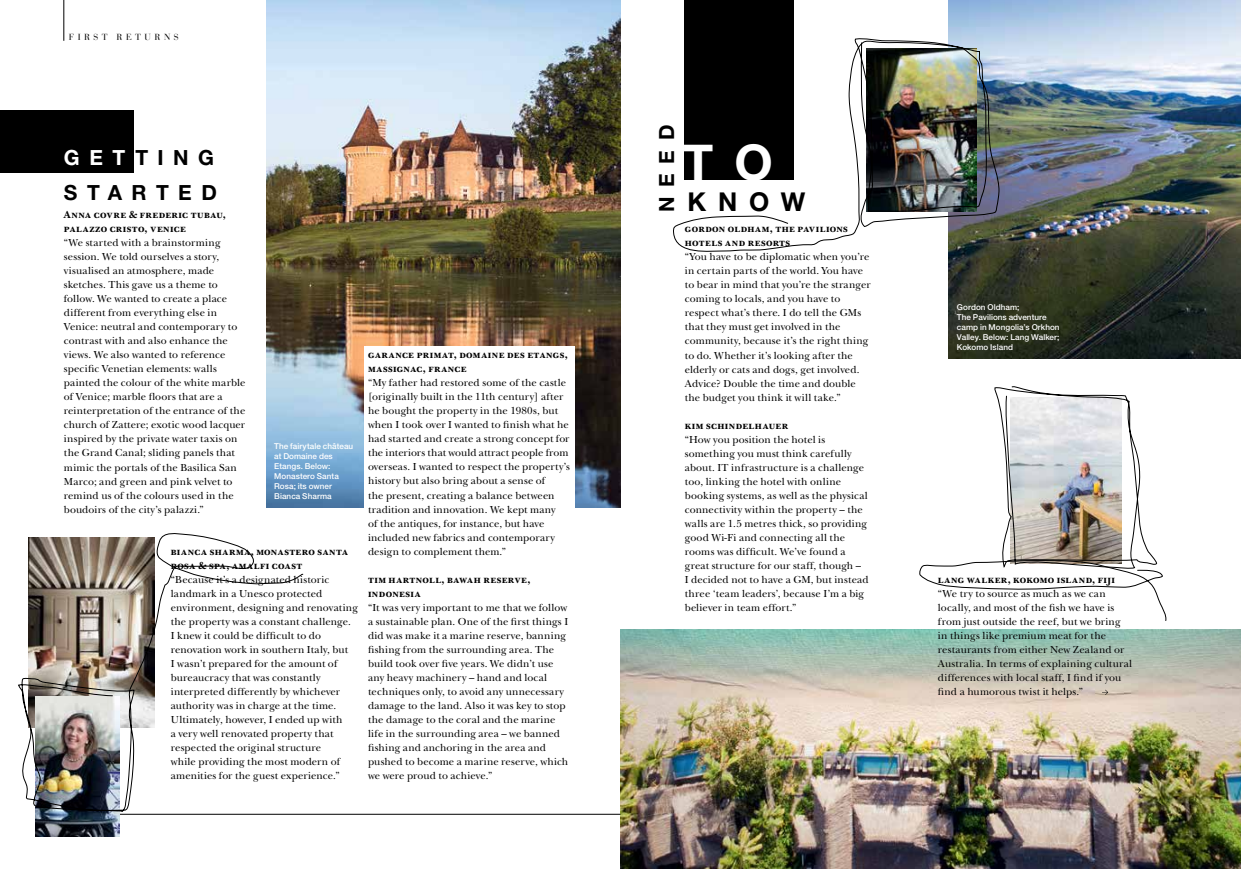
<style>
.page{position:relative;width:1241px;height:869px;background:#fff}
.page>*{position:absolute;margin:0;border:0;box-sizing:border-box;transform-origin:0 0}
.t1{font:700 49.25px "Helvetica Neue LT Std";color:#fff}
.t2{font:700 26px "Helvetica Neue LT Std";color:#000}
.t3{font:700 20.88px/34.9px "Helvetica Neue LT Std";letter-spacing:.455em;color:#000}
.t4{font:10.62px/14px "New Baskerville Std";letter-spacing:.01em;color:#000}
.t5{font:700 10.62px/14px "New Baskerville Std";letter-spacing:.035em;color:#000}
.t6{font:8.75px "Bauer Bodoni";letter-spacing:.4em;color:#000}
.t7{font:500 8.12px/10px "Helvetica Neue LT Std";letter-spacing:.005em;color:#fff}
.s1{color:#fff}
</style>
<div class="page">
<img style="left:620px;top:629px;width:620px;height:239px">
<img style="left:948px;top:0;width:292px;height:358px">
<hr style="left:64px;top:813px;width:556px;height:1px;background:#000">
<hr style="left:64px;top:0;width:1px;height:41px;background:#000">
<svg style="left:1134px;top:787px;width:6px;height:5px"></svg>
<div style="left:684px;top:0;width:110px;height:179px;background:#000"></div>
<img style="left:266px;top:0;width:354px;height:507px">
<div style="left:364px;top:345px;width:211px;height:300px;background:#fff"></div>
<svg style="left:1101px;top:689px;width:6px;height:5px"></svg>
<div style="left:0;top:110px;width:133px;height:62px;background:#000"></div>
<svg style="left:919px;top:386px;width:247px;height:235px"></svg>
<img style="left:673px;top:38px;width:326px;height:217px">
<img style="left:35px;top:811px;width:85px;height:25px">
<img style="left:18px;top:533px;width:285px;height:278px">
<p class="t6" style="left:69px;top:32px;width:111px">FIRST RETURNS</p>
<h3 class="t3" style="left:64px;top:140px;width:155px"><span class="s1">GET</span>TING<br>STARTED</h3>
<p class="t5" style="left:64px;top:208px;width:163px">Anna covre &amp; frederic tubau, palazzo cristo, venice</p>
<p class="t4" style="left:64px;top:236px;width:183px">“We started with a brainstorming session. We told ourselves a story, visualised an atmosphere, made sketches. This gave us a theme to follow. We wanted to create a place different from everything else in Venice: neutral and contemporary to contrast with and also enhance the views. We also wanted to reference specific Venetian elements: walls painted the colour of the white marble of Venice; marble floors that are a reinterpretation of the entrance of the church of Zattere; exotic wood lacquer inspired by the private water taxis on the Grand Canal; sliding panels that mimic the portals of the Basilica San Marco; and green and pink velvet to remind us of the colours used in the boudoirs of the city’s palazzi.”</p>
<p class="t5" style="left:171px;top:544px;width:179px">bianca sharma, monastero santa rosa &amp; spa, amalfi coast</p>
<p class="t4" style="left:171px;top:572px;width:188px">“Because it’s a designated historic landmark in a Unesco protected environment, designing and renovating the property was a constant challenge.<br>I knew it could be difficult to do renovation work in southern Italy, but<br>I wasn’t prepared for the amount of bureaucracy that was constantly interpreted differently by whichever authority was in charge at the time.<br>Ultimately, however, I ended up with<br>a very well renovated property that respected the original structure<br>while providing the most modern of amenities for the guest experience.”</p>
<p class="t7" style="left:274px;top:441px;width:80px">The fairytale château at Domaine des<br>Etangs. Below:<br>Monastero Santa<br>Rosa; its owner<br>Bianca Sharma</p>
<p class="t5" style="left:368px;top:348px;width:201px">garance primat, domaine des etangs, massignac, france</p>
<p class="t4" style="left:368px;top:376px;width:203px">“My father had restored some of the castle [originally built in the 11th century] after he bought the property in the 1980s, but when I took over I wanted to finish what he had started and create a strong concept for the interiors that would attract people from overseas. I wanted to respect the property’s history but also bring about a sense of<br>the present, creating a balance between tradition and innovation. We kept many<br>of the antiques, for instance, but have included new fabrics and contemporary design to complement them.”</p>
<p class="t5" style="left:368px;top:572px;width:164px">tim hartnoll, bawah reserve, indonesia</p>
<p class="t4" style="left:368px;top:600px;width:202px">“It was very important to me that we follow a sustainable plan. One of the first things I did was make it a marine reserve, banning fishing from the surrounding area. The build took over five years. We didn’t use any heavy machinery – hand and local techniques only, to avoid any unnecessary damage to the land. Also it was key to stop the damage to the coral and the marine life in the surrounding area – we banned fishing and anchoring in the area and pushed to become a marine reserve, which we were proud to achieve.”</p>
<h3 class="t3" style="left:648px;top:212px;width:88px;rotate:-90deg">NEED</h3>
<h1 class="t1" style="left:683px;top:132px;width:91px">T O</h1>
<h2 class="t2" style="left:687px;top:185px;width:119px">KNOW</h2>
<p class="t5" style="left:684px;top:222px;width:164px">gordon oldham, the pavilions hotels and resorts</p>
<p class="t4" style="left:684px;top:250px;width:187px">“You have to be diplomatic when you’re in certain parts of the world. You have to bear in mind that you’re the stranger coming to locals, and you have to respect what’s there. I do tell the GMs that they must get involved in the community, because it’s the right thing to do. Whether it’s looking after the elderly or cats and dogs, get involved.<br>Advice? Double the time and double the budget you think it will take.”</p>
<p class="t5" style="left:684px;top:418px;width:105px">kim schindelhauer</p>
<p class="t4" style="left:684px;top:432px;width:185px">“How you position the hotel is something you must think carefully about. IT infrastructure is a challenge too, linking the hotel with online booking systems, as well as the physical connectivity within the property – the walls are 1.5 metres thick, so providing good Wi-Fi and connecting all the rooms was difficult. We’ve found a great structure for our staff, though –<br>I decided not to have a GM, but instead three ‘team leaders’, because I’m a big believer in team effort.”</p>
<p class="t7" style="left:956px;top:302px;width:104px">Gordon Oldham;<br>The Pavilions adventure camp in Mongolia’s Orkhon<br>Valley. Below: Lang Walker;<br>Kokomo Island</p>
<p class="t5" style="left:937px;top:572px;width:178px">lang walker, kokomo island, fiji</p>
<p class="t4" style="left:937px;top:586px;width:196px">“We try to source as much as we can locally, and most of the fish we have is from just outside the reef, but we bring in things like premium meat for the restaurants from either New Zealand or Australia. In terms of explaining cultural differences with local staff, I find if you find a humorous twist it helps.”</p>
</div>
